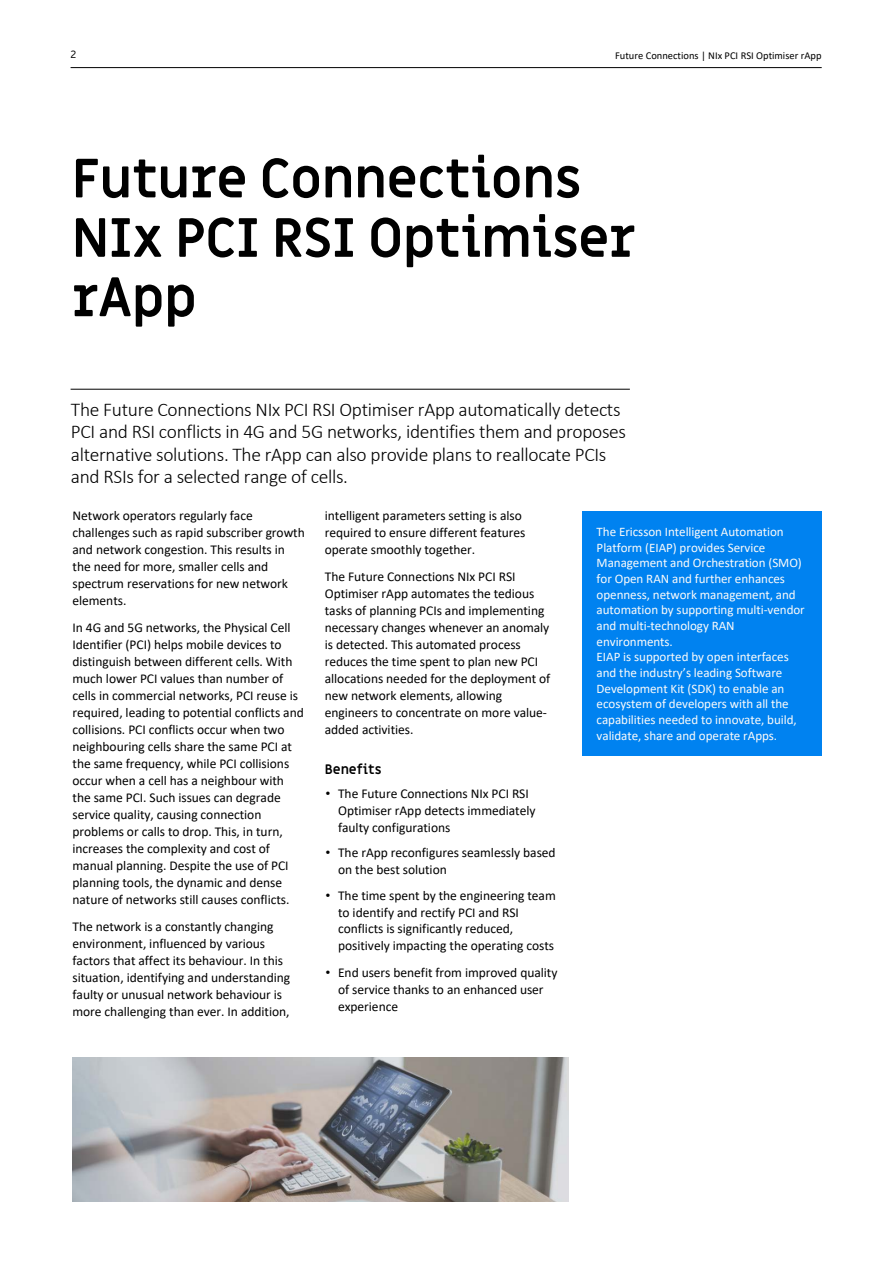
<style>
.page{position:relative;width:893px;height:1263px;background:#fff}
.page>*{position:absolute;margin:0;border:0;box-sizing:border-box;transform-origin:0 0}
.t1{font:700 54px/59.4px "Miriam Libre";letter-spacing:-.015em;color:#000}
.t2{font:300 19.5px/22.5px "Calibri";letter-spacing:-.015em;color:#000}
.t3{font:13.5px/17px "Calibri";letter-spacing:-.005em;color:#000}
.t4{font:700 13.5px "Miriam Libre";letter-spacing:-.005em;color:#000}
.t5{font:13.05px/15.6px "Calibri";letter-spacing:-.005em;color:#fafafa}
.t6{font:10.5px "Calibri";color:#000}
.t7{font:10.5px "Ericsson Hilda";color:#000}
.s1{font-family:"Ericsson Hilda"}
</style>
<div class="page">
<hr style="left:71px;top:67px;width:751px;height:1px;background:#000">
<hr style="left:71px;top:389px;width:559px;height:1px;background:#000">
<div style="left:582px;top:511px;width:239px;height:245px;background:#0082f0"></div>
<img style="left:73px;top:1057px;width:496px;height:144px">
<p class="t7" style="left:71px;top:49px;width:7px">2</p>
<p class="t6" style="left:615px;top:48px;width:208px">Future Connections | NIx PCI RSI Optimiser rApp</p>
<h1 class="t1" style="left:72px;top:151px;width:565px">Future Connections<br>NIx PCI RSI Optimiser rApp</h1>
<p class="t2" style="left:71px;top:398px;width:557px">The Future Connections NIx PCI RSI Optimiser rApp automatically detects PCI and RSI conflicts in 4G and 5G networks, identifies them and proposes alternative solutions. The rApp can also provide plans to reallocate PCIs and RSIs for a selected range of cells.</p>
<p class="t3" style="left:73px;top:506px;width:234px">Network operators regularly face challenges such as rapid subscriber growth and network congestion. This results in the need for more, smaller cells and spectrum reservations for new network elements.</p>
<p class="t3" style="left:73px;top:619px;width:233px">In 4G and 5G networks, the Physical Cell Identifier (PCI) helps mobile devices to distinguish between different cells. With much lower PCI values than number of cells in commercial networks, PCI reuse is required, leading to potential conflicts and collisions. PCI conflicts occur when two neighbouring cells share the same PCI at the same frequency, while PCI collisions occur when a cell has a neighbour with the same PCI. Such issues can degrade service quality, causing connection problems or calls to drop. This, in turn, increases the complexity and cost of manual planning. Despite the use of PCI planning tools, the dynamic and dense nature of networks still causes conflicts.</p>
<p class="t3" style="left:73px;top:918px;width:219px">The network is a constantly changing environment, influenced by various factors that affect its behaviour. In this situation, identifying and understanding faulty or unusual network behaviour is more challenging than ever. In addition,</p>
<p class="t3" style="left:325px;top:506px;width:202px">intelligent parameters setting is also required to ensure different features operate smoothly together.</p>
<p class="t3" style="left:325px;top:568px;width:227px">The Future Connections NIx PCI RSI Optimiser rApp automates the tedious tasks of planning PCIs and implementing necessary changes whenever an anomaly is detected. This automated process reduces the time spent to plan new PCI allocations needed for the deployment of new network elements, allowing engineers to concentrate on more value&shy;added activities.</p>
<p class="t4" style="left:325px;top:761px;width:58px">Benefits</p>
<p class="t3" style="left:338px;top:784px;width:199px;text-indent:-13px"><span class="s1">•</span> The Future Connections NIx PCI RSI<br>Optimiser rApp detects immediately faulty configurations</p>
<p class="t3" style="left:338px;top:844px;width:219px;text-indent:-13px"><span class="s1">•</span> The rApp reconfigures seamlessly based on the best solution</p>
<p class="t3" style="left:338px;top:886px;width:219px;text-indent:-13px"><span class="s1">•</span> The time spent by the engineering team to identify and rectify PCI and RSI conflicts is significantly reduced, positively impacting the operating costs</p>
<p class="t3" style="left:338px;top:963px;width:221px;text-indent:-13px"><span class="s1">•</span> End users benefit from improved quality of service thanks to an enhanced user experience</p>
<p class="t5" style="left:597px;top:523px;width:210px">The Ericsson Intelligent Automation Platform (EIAP) provides Service Management and Orchestration (SMO) for Open RAN and further enhances openness, network management, and automation by supporting multi-vendor and multi-technology RAN environments.<br>EIAP is supported by open interfaces and the industry’s leading Software Development Kit (SDK) to enable an ecosystem of developers with all the capabilities needed to innovate, build, validate, share and operate rApps.</p>
</div>
